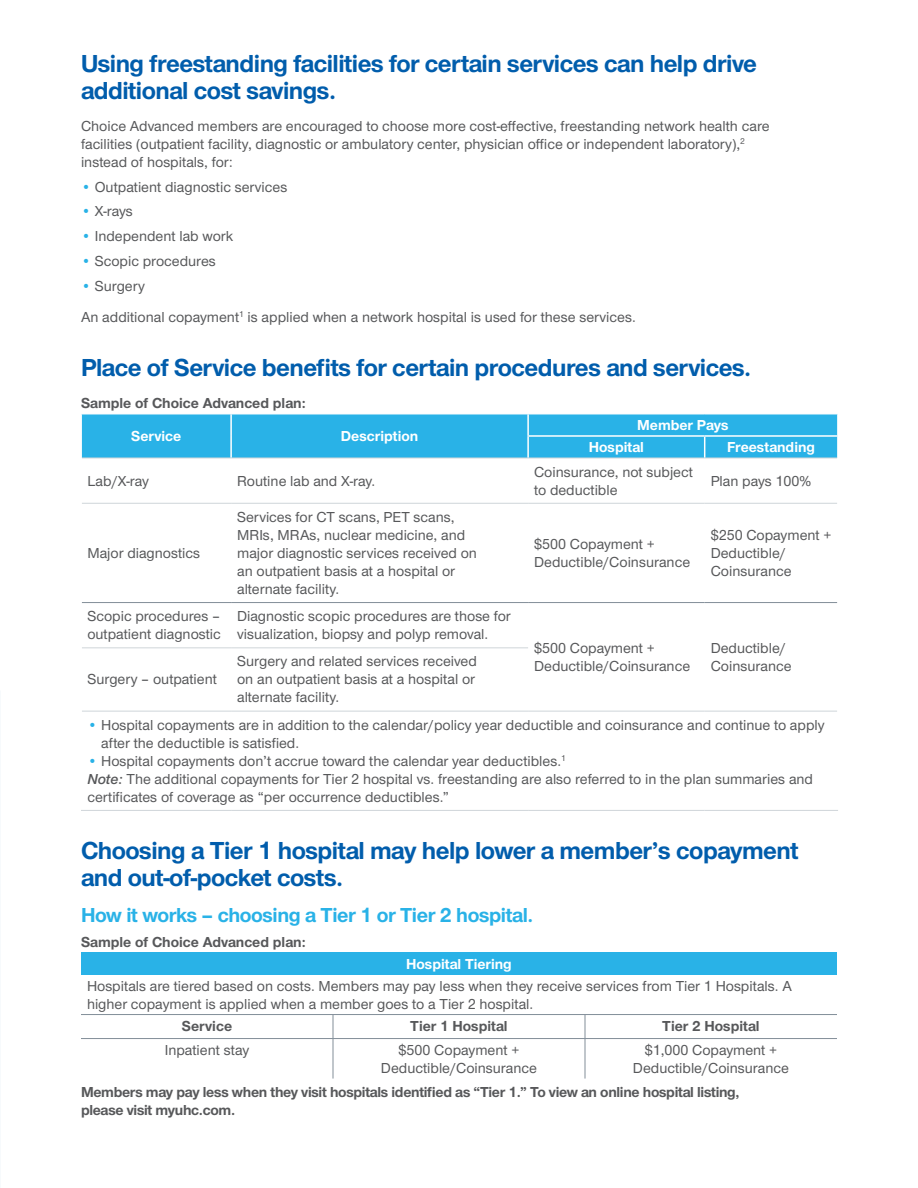
<style>
.page{position:relative;width:918px;height:1188px;background:#fff}
.page>*{position:absolute;margin:0;border:0;box-sizing:border-box;transform-origin:0 0}
.headline{font:700 25.5px/27px "UHC Sans";letter-spacing:-.02em;color:#015dac}
.subhead{font:700 21px "UHC Sans";letter-spacing:-.02em;color:#29b2e7}
.copy{font:500 15px/18px "UHC Sans";color:#57585a}
.subhead-2{font:700 15px/18px "UHC Sans";letter-spacing:-.02em;color:#57585a}
.t1{font:700 15px "UHC Sans";color:#fff}
.sample_line{font:700 15px "UHC Sans";color:#57585a}
.subhead-3{font:700 15px "UHC Sans";color:#57585a}
.s1{color:#29b2e7}
.s2{font-weight:600;font-style:italic}
</style>
<div class="page">
<hr style="left:82px;top:602px;width:149px;height:1px;background:#828e98">
<hr style="left:231px;top:602px;width:297px;height:1px;background:#828e98">
<hr style="left:528px;top:602px;width:177px;height:1px;background:#828e98">
<hr style="left:705px;top:602px;width:132px;height:1px;background:#828e98">
<hr style="left:82px;top:458px;width:149px;height:1px;background:#cfd5d9">
<hr style="left:231px;top:458px;width:297px;height:1px;background:#cfd5d9">
<hr style="left:528px;top:458px;width:177px;height:1px;background:#cfd5d9">
<hr style="left:705px;top:458px;width:132px;height:1px;background:#cfd5d9">
<hr style="left:82px;top:503px;width:149px;height:1px;background:#cfd5d9">
<hr style="left:231px;top:503px;width:297px;height:1px;background:#cfd5d9">
<hr style="left:528px;top:503px;width:177px;height:1px;background:#cfd5d9">
<hr style="left:705px;top:503px;width:132px;height:1px;background:#cfd5d9">
<hr style="left:82px;top:647px;width:149px;height:1px;background:#cfd5d9">
<hr style="left:231px;top:647px;width:297px;height:1px;background:#cfd5d9">
<hr style="left:82px;top:711px;width:149px;height:1px;background:#cfd5d9">
<hr style="left:231px;top:711px;width:297px;height:1px;background:#cfd5d9">
<hr style="left:528px;top:711px;width:177px;height:1px;background:#cfd5d9">
<hr style="left:705px;top:711px;width:132px;height:1px;background:#cfd5d9">
<svg style="left:81px;top:414px;width:757px;height:44px;background:#31b4e7"></svg>
<hr style="left:81px;top:810px;width:150px;height:1px;background:#cfd5d9">
<hr style="left:231px;top:810px;width:297px;height:1px;background:#cfd5d9">
<hr style="left:528px;top:810px;width:177px;height:1px;background:#cfd5d9">
<hr style="left:705px;top:810px;width:133px;height:1px;background:#cfd5d9">
<div style="left:81px;top:953px;width:756px;height:22px;background:#29b2e7"></div>
<hr style="left:81px;top:1014px;width:252px;height:1px;background:#828e98">
<hr style="left:333px;top:1014px;width:252px;height:1px;background:#828e98">
<svg style="left:333px;top:1015px;width:1px;height:23px"></svg>
<hr style="left:585px;top:1014px;width:252px;height:1px;background:#828e98">
<svg style="left:585px;top:1015px;width:1px;height:23px"></svg>
<hr style="left:81px;top:1038px;width:252px;height:1px;background:#828e98">
<hr style="left:333px;top:1038px;width:252px;height:1px;background:#828e98">
<hr style="left:333px;top:1039px;width:1px;height:40px;background:#828e98">
<hr style="left:585px;top:1038px;width:252px;height:1px;background:#828e98">
<hr style="left:585px;top:1039px;width:1px;height:40px;background:#828e98">
<p class="headline" style="left:81px;top:50px;width:678px">Using freestanding facilities for certain services can help drive additional cost savings.</p>
<p class="copy" style="left:81px;top:116px;width:690px">Choice Advanced members are encouraged to choose more cost-effective, freestanding network health care facilities (outpatient facility, diagnostic or ambulatory center, physician office or independent laboratory),<sup>2 </sup>instead of hospitals, for:</p>
<p class="copy" style="left:81px;top:177px;width:208px"><span class="s1">•</span> Outpatient diagnostic services</p>
<p class="copy" style="left:81px;top:202px;width:53px"><span class="s1">•</span> X-rays</p>
<p class="copy" style="left:81px;top:226px;width:154px"><span class="s1">•</span> Independent lab work</p>
<p class="copy" style="left:81px;top:251px;width:136px"><span class="s1">•</span> Scopic procedures</p>
<p class="copy" style="left:81px;top:276px;width:65px"><span class="s1">•</span> Surgery</p>
<p class="copy" style="left:81px;top:307px;width:556px">An additional copayment<sup>1</sup> is applied when a network hospital is used for these services.</p>
<p class="headline" style="left:81px;top:353px;width:672px">Place of Service benefits for certain procedures and services.</p>
<p class="sample_line" style="left:81px;top:393px;width:227px">Sample of Choice Advanced plan:</p>
<p class="t1" style="left:131px;top:426px;width:52px">Service</p>
<p class="t1" style="left:341px;top:426px;width:79px">Description</p>
<p class="t1" style="left:637px;top:415px;width:93px">Member Pays</p>
<p class="t1" style="left:589px;top:437px;width:57px">Hospital</p>
<p class="t1" style="left:727px;top:437px;width:89px">Freestanding</p>
<p class="copy" style="left:87px;top:471px;width:63px">Lab/X-ray</p>
<p class="copy" style="left:237px;top:471px;width:140px">Routine lab and X-ray.</p>
<p class="copy" style="left:534px;top:462px;width:160px">Coinsurance, not subject to deductible</p>
<p class="copy" style="left:711px;top:471px;width:102px">Plan pays 100%</p>
<p class="copy" style="left:87px;top:543px;width:114px">Major diagnostics</p>
<p class="copy" style="left:237px;top:507px;width:241px">Services for CT scans, PET scans,<br>MRIs, MRAs, nuclear medicine, and major diagnostic services received on an outpatient basis at a hospital or alternate facility.</p>
<p class="copy" style="left:534px;top:534px;width:158px">$500 Copayment +<br>Deductible/Coinsurance</p>
<p class="copy" style="left:711px;top:525px;width:122px">$250 Copayment +<br>Deductible/<br>Coinsurance</p>
<p class="copy" style="left:87px;top:607px;width:135px">Scopic procedures – outpatient diagnostic</p>
<p class="copy" style="left:237px;top:607px;width:275px">Diagnostic scopic procedures are those for visualization, biopsy and polyp removal.</p>
<p class="copy" style="left:534px;top:638px;width:158px">$500 Copayment +<br>Deductible/Coinsurance</p>
<p class="copy" style="left:711px;top:638px;width:82px">Deductible/<br>Coinsurance</p>
<p class="copy" style="left:237px;top:652px;width:241px;text-align:justify">Surgery and related services received on an outpatient basis at a hospital or alternate facility.</p>
<p class="copy" style="left:101px;top:715px;width:725px;text-indent:-14px"><span class="s1">•</span> Hospital copayments are in addition to the calendar/policy year deductible and coinsurance and continue to apply after the deductible is satisfied.</p>
<p class="copy" style="left:87px;top:751px;width:480px"><span class="s1">•</span> Hospital copayments don’t accrue toward the calendar year deductibles.<sup>1</sup></p>
<p class="copy" style="left:87px;top:769px;width:727px"><span class="s2">Note:</span> The additional copayments for Tier 2 hospital vs. freestanding are also referred to in the plan summaries and certificates of coverage as “per occurrence deductibles.”</p>
<p class="headline" style="left:81px;top:836px;width:719px">Choosing a Tier 1 hospital may help lower a member’s copayment and out-of-pocket costs.</p>
<p class="subhead" style="left:81px;top:901px;width:454px">How it works – choosing a Tier 1 or Tier 2 hospital.</p>
<p class="sample_line" style="left:81px;top:931px;width:227px">Sample of Choice Advanced plan:</p>
<p class="t1" style="left:406px;top:953px;width:107px">Hospital Tiering</p>
<p class="copy" style="left:87px;top:976px;width:706px">Hospitals are tiered based on costs. Members may pay less when they receive services from Tier 1 Hospitals. A higher copayment is applied when a member goes to a Tier 2 hospital.</p>
<p class="subhead-3" style="left:182px;top:1015px;width:52px">Service</p>
<p class="subhead-3" style="left:410px;top:1015px;width:99px">Tier 1 Hospital</p>
<p class="subhead-3" style="left:662px;top:1015px;width:99px">Tier 2 Hospital</p>
<p class="copy" style="left:165px;top:1040px;width:86px">Inpatient stay</p>
<p class="copy" style="left:381px;top:1040px;width:158px;text-align:center">$500 Copayment +<br>Deductible/Coinsurance</p>
<p class="copy" style="left:633px;top:1040px;width:158px;text-align:center">$1,000 Copayment +<br>Deductible/Coinsurance</p>
<p class="subhead-2" style="left:81px;top:1083px;width:660px">Members may pay less when they visit hospitals identified as “Tier 1.” To view an online hospital listing, please visit myuhc.com.</p>
<p class="copy" style="left:87px;top:670px;width:131px">Surgery – outpatient</p>
</div>
